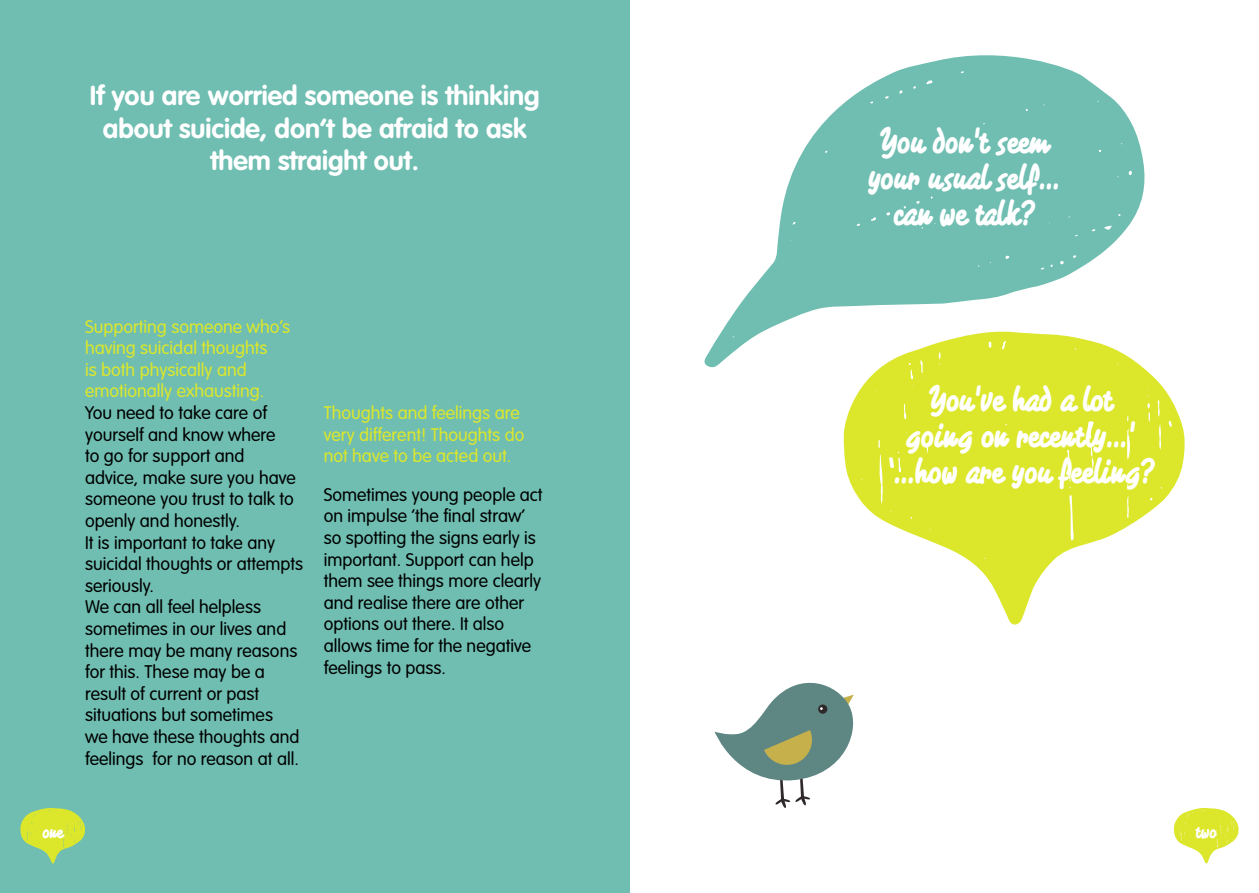
<style>
.page{position:relative;width:1259px;height:893px;background:#fff}
.page>*{position:absolute;margin:0;border:0;box-sizing:border-box;transform-origin:0 0}
.t1{font:33px/36px "Rotulona Hand";color:#fff;text-align:center}
.t2{font:700 27px/32.4px "VAG Rounded";color:#fff;text-align:center}
.t3{font:300 18px/21.6px "VAG Rounded";color:#000}
.t4{font:300 18px/21.6px "VAG Rounded";color:#dce72c}
.t5{font:18px "Rotulona Hand";color:#fff}
</style>
<div class="page">
<div style="left:0;top:0;width:629px;height:893px;background:#6fbeb1"></div>
<svg style="left:704px;top:55px;width:441px;height:313px;fill:#6fbeb1"></svg>
<svg style="left:714px;top:682px;width:140px;height:126px"></svg>
<svg style="left:843px;top:330px;width:342px;height:295px;fill:#dce72c"></svg>
<svg style="left:20px;top:808px;width:65px;height:56px"></svg>
<svg style="left:1174px;top:808px;width:64px;height:56px"></svg>
<h2 class="t2" style="left:90px;top:81px;width:451px">If you are worried someone is thinking about suicide, don’t be afraid to ask them straight out.</h2>
<p class="t4" style="left:85px;top:316px;width:206px">Supporting someone who’s having suicidal thoughts<br>is both physically and emotionally exhausting.</p>
<p class="t3" style="left:85px;top:402px;width:220px">You need to take care of yourself and know where<br>to go for support and<br>advice, make sure you have someone you trust to talk to openly and honestly.<br>It is important to take any suicidal thoughts or attempts seriously.<br>We can all feel helpless sometimes in our lives and there may be many reasons for this. These may be a result of current or past situations but sometimes<br>we have these thoughts and feelings for no reason at all.</p>
<p class="t4" style="left:324px;top:402px;width:202px">Thoughts and feelings are very different! Thoughts do not have to be acted out.</p>
<p class="t3" style="left:324px;top:484px;width:220px">Sometimes young people act on impulse ‘the final straw’ so spotting the signs early is important. Support can help them see things more clearly and realise there are other options out there. It also allows time for the negative feelings to pass.</p>
<h1 class="t1" style="left:868px;top:122px;width:193px">You don’t seem your usual self… can we talk?</h1>
<h1 class="t1" style="left:886px;top:380px;width:269px">You’ve had a lot<br>going on recently…’ ‘…how are you feeling?</h1>
<p class="t5" style="left:42px;top:819px;width:22px">one</p>
<p class="t5" style="left:1195px;top:819px;width:22px">two</p>
</div>
